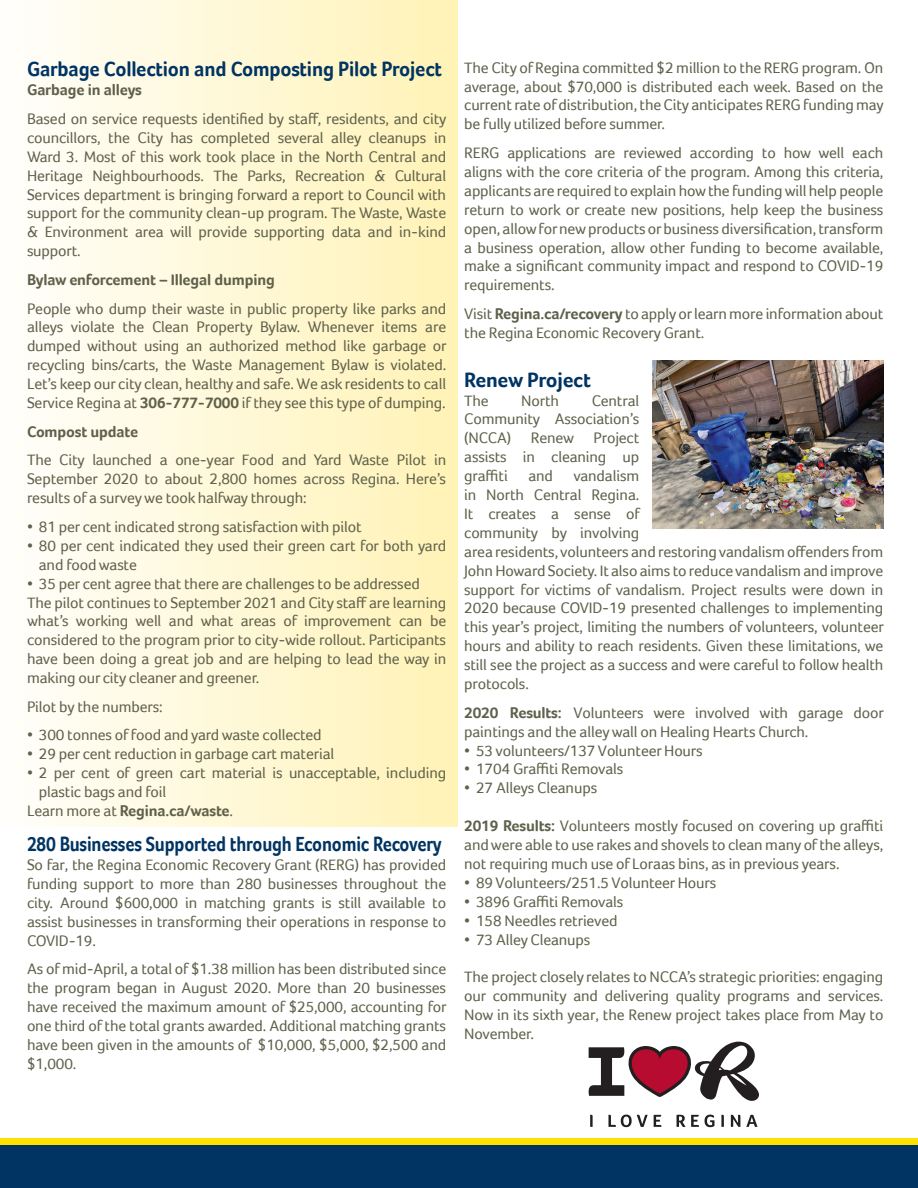
<style>
.page{position:relative;width:918px;height:1188px;background:#fff}
.page>*{position:absolute;margin:0;border:0;box-sizing:border-box;transform-origin:0 0}
.t1{font:700 21px "Foco";letter-spacing:-.01em;color:#013462;scale:.85 1}
.t2{font:700 21px "Foco";letter-spacing:-.01em;color:#013462;scale:.95 1}
.t3{font:700 21px "Foco";letter-spacing:-.01em;color:#013462}
.t4{font:15.75px/18.9px "Foco";letter-spacing:-.01em;color:#60614b;text-align:justify}
.t5{font:700 15.75px "Foco";letter-spacing:-.01em;color:#60614b}
.s1{font-weight:700}
.s2{font-weight:400}
</style>
<div class="page">
<div style="left:0;top:0;width:458px;height:827px;background:linear-gradient(to right,#fffefc,#fff3b6)"></div>
<img style="left:653px;top:361px;width:230px;height:168px">
<svg style="left:590px;top:1115px;width:3px;height:12px"></svg>
<svg style="left:608px;top:1115px;width:40px;height:12px"></svg>
<svg style="left:654px;top:1115px;width:7px;height:12px"></svg>
<svg style="left:677px;top:1115px;width:8px;height:12px"></svg>
<svg style="left:691px;top:1115px;width:8px;height:12px"></svg>
<svg style="left:705px;top:1115px;width:9px;height:12px"></svg>
<svg style="left:721px;top:1115px;width:3px;height:12px"></svg>
<svg style="left:731px;top:1115px;width:9px;height:12px"></svg>
<svg style="left:746px;top:1115px;width:11px;height:12px"></svg>
<svg style="left:589px;top:1042px;width:170px;height:59px"></svg>
<div style="left:0;top:1138px;width:918px;height:50px;background:#ffe101"></div>
<div style="left:0;top:1145px;width:918px;height:43px;background:#013462"></div>
<p class="t2" style="left:27px;top:57px;width:438px">Garbage Collection and Composting Pilot Project</p>
<p class="t5" style="left:27px;top:81px;width:117px">Garbage in alleys</p>
<p class="t4" style="left:27px;top:109px;width:421px">Based on service requests identified by staff, residents, and city councillors, the City has completed several alley cleanups in Ward 3. Most of this work took place in the North Central and Heritage Neighbourhoods. The Parks, Recreation &amp; Cultural Services department is bringing forward a report to Council with support for the community clean-up program. The Waste, Waste &amp; Environment area will provide supporting data and in-kind support.</p>
<p class="t5" style="left:27px;top:270px;width:249px">Bylaw enforcement – Illegal dumping</p>
<p class="t4" style="left:27px;top:299px;width:421px">People who dump their waste in public property like parks and alleys violate the Clean Property Bylaw. Whenever items are dumped without using an authorized method like garbage or recycling bins/carts, the Waste Management Bylaw is violated.<br>Let’s keep our city clean, healthy and safe. We ask residents to call Service Regina at <span class="s1">306-777-7000</span> if they see this type of dumping.</p>
<p class="t5" style="left:27px;top:422px;width:113px">Compost update</p>
<p class="t4" style="left:27px;top:451px;width:421px">The City launched a one-year Food and Yard Waste Pilot in September 2020 to about 2,800 homes across Regina. Here’s results of a survey we took halfway through:</p>
<p class="t4" style="left:27px;top:517px;width:336px">• 81 per cent indicated strong satisfaction with pilot</p>
<p class="t4" style="left:39px;top:536px;width:409px;text-indent:-12px">• 80 per cent indicated they used their green cart for both yard and food waste</p>
<p class="t4" style="left:27px;top:574px;width:394px">• 35 per cent agree that there are challenges to be addressed</p>
<p class="t4" style="left:27px;top:593px;width:421px">The pilot continues to September 2021 and City staff are learning what’s working well and what areas of improvement can be considered to the program prior to city-wide rollout. Participants have been doing a great job and are helping to lead the way in making our city cleaner and greener.</p>
<p class="t4" style="left:27px;top:697px;width:137px">Pilot by the numbers:</p>
<p class="t4" style="left:27px;top:726px;width:296px">• 300 tonnes of food and yard waste collected</p>
<p class="t4" style="left:27px;top:744px;width:309px">• 29 per cent reduction in garbage cart material</p>
<p class="t4" style="left:39px;top:763px;width:409px;text-indent:-12px">• 2 per cent of green cart material is unacceptable, including plastic bags and foil</p>
<p class="t5" style="left:27px;top:801px;width:208px"><span class="s2">Learn more at</span> Regina.ca/waste<span class="s2">.</span></p>
<p class="t1" style="left:27px;top:832px;width:490px">280 Businesses Supported through Economic Recovery</p>
<p class="t4" style="left:27px;top:855px;width:421px">So far, the Regina Economic Recovery Grant (RERG) has provided funding support to more than 280 businesses throughout the city. Around $600,000 in matching grants is still available to assist businesses in transforming their operations in response to COVID-19.</p>
<p class="t4" style="left:27px;top:959px;width:421px">As of mid-April, a total of $1.38 million has been distributed since the program began in August 2020. More than 20 businesses have received the maximum amount of $25,000, accounting for one third of the total grants awarded. Additional matching grants have been given in the amounts of $10,000, $5,000, $2,500 and $1,000.</p>
<p class="t4" style="left:464px;top:58px;width:421px">The City of Regina committed $2 million to the RERG program. On average, about $70,000 is distributed each week. Based on the current rate of distribution, the City anticipates RERG funding may be fully utilized before summer.</p>
<p class="t4" style="left:464px;top:143px;width:421px">RERG applications are reviewed according to how well each aligns with the core criteria of the program. Among this criteria, applicants are required to explain how the funding will help people return to work or create new positions, help keep the business open, allow for new products or business diversification, transform a business operation, allow other funding to become available, make a significant community impact and respond to COVID-19 requirements.</p>
<p class="t4" style="left:464px;top:304px;width:421px">Visit <span class="s1">Regina.ca/recovery</span> to apply or learn more information about the Regina Economic Recovery Grant.</p>
<p class="t3" style="left:464px;top:367px;width:128px">Renew Project</p>
<p class="t4" style="left:464px;top:391px;width:26px">The</p>
<p class="t4" style="left:521px;top:391px;width:39px">North</p>
<p class="t4" style="left:464px;top:391px;width:177px;text-indent:127px">Central Community Association’s (NCCA) Renew Project assists in cleaning up graffiti</p>
<p class="t4" style="left:464px;top:466px;width:421px;text-align:left;text-indent:109px">vandalism<br>in North Central Regina.<br>It creates a sense of<br>community by involving<br>area residents, volunteers and restoring vandalism offenders from John Howard Society. It also aims to reduce vandalism and improve support for victims of vandalism. Project results were down in 2020 because COVID-19 presented challenges to implementing this year’s project, limiting the numbers of volunteers, volunteer hours and ability to reach residents. Given these limitations, we still see the project as a success and were careful to follow health protocols.</p>
<p class="t4" style="left:464px;top:703px;width:421px"><span class="s1">2020 Results:</span> Volunteers were involved with garage door paintings and the alley wall on Healing Hearts Church.</p>
<p class="t4" style="left:464px;top:741px;width:240px">• 53 volunteers/137 Volunteer Hours</p>
<p class="t4" style="left:464px;top:760px;width:161px">• 1704 Graffiti Removals</p>
<p class="t4" style="left:464px;top:778px;width:135px">• 27 Alleys Cleanups</p>
<p class="t4" style="left:464px;top:816px;width:421px"><span class="s1">2019 Results:</span> Volunteers mostly focused on covering up graffiti and were able to use rakes and shovels to clean many of the alleys, not requiring much use of Loraas bins, as in previous years.</p>
<p class="t4" style="left:464px;top:873px;width:254px">• 89 Volunteers/251.5 Volunteer Hours</p>
<p class="t4" style="left:464px;top:892px;width:161px">• 3896 Graffiti Removals</p>
<p class="t4" style="left:464px;top:911px;width:155px">• 158 Needles retrieved</p>
<p class="t4" style="left:464px;top:930px;width:128px">• 73 Alley Cleanups</p>
<p class="t4" style="left:464px;top:967px;width:421px">The project closely relates to NCCA’s strategic priorities: engaging our community and delivering quality programs and services.<br>Now in its sixth year, the Renew project takes place from May to November.</p>
<p class="t4" style="left:528px;top:466px;width:26px">and</p>
</div>
